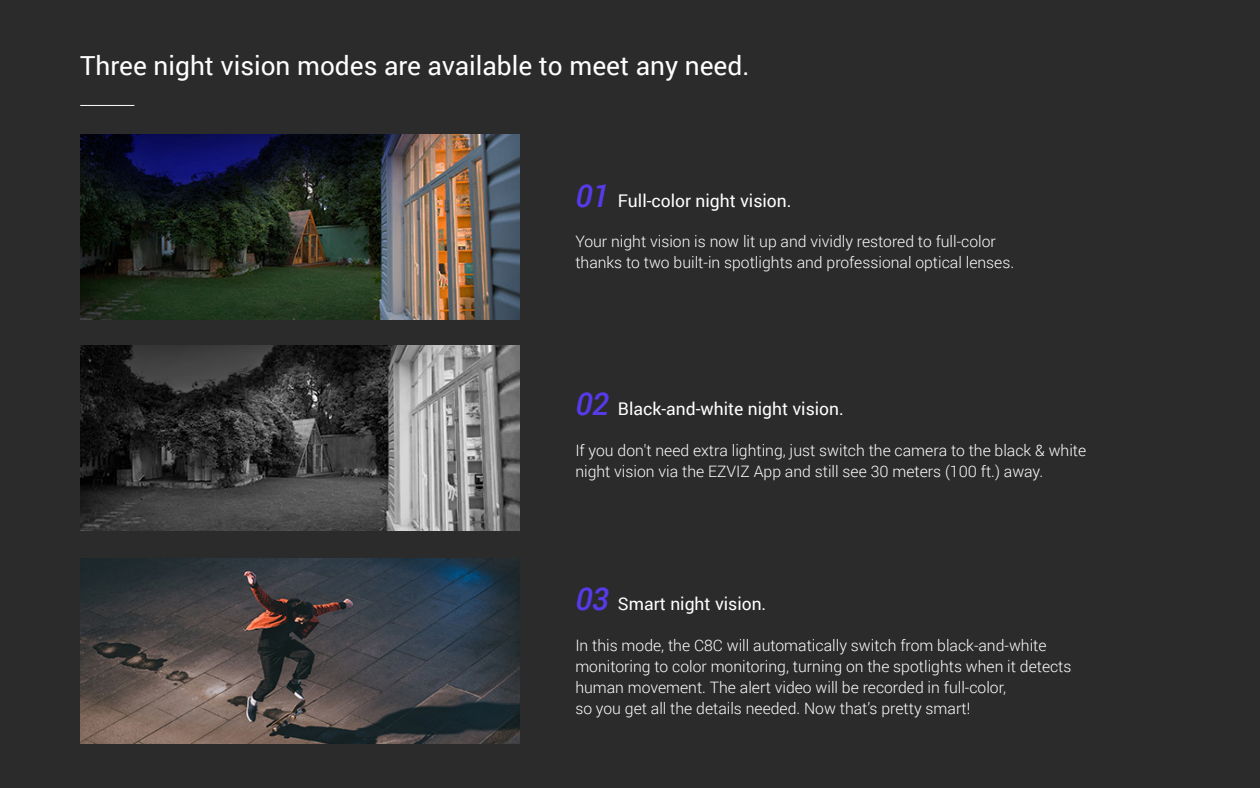
<style>
.page{position:relative;width:1260px;height:788px;background:#2b2b2b}
.page>*{position:absolute;margin:0;border:0;box-sizing:border-box;transform-origin:0 0}
.t1{font:italic 500 31.5px "Roboto";color:#573ae8}
.t2{font:26.25px "Roboto";color:#fff}
.t3{font:17.5px "Roboto";color:#fff}
.t4{font:300 15.75px/21px "Roboto";color:#fff}
</style>
<div class="page">
<hr style="left:80px;top:105px;width:54px;height:1px;background:#fff">
<img style="left:80px;top:135px;width:440px;height:184px">
<img style="left:80px;top:346px;width:440px;height:184px">
<img style="left:80px;top:558px;width:440px;height:185px">
<h2 class="t2" style="left:80px;top:47px;width:671px">Three night vision modes are available to meet any need.</h2>
<h1 class="t1" style="left:575px;top:174px;width:35px">01</h1>
<p class="t3" style="left:618px;top:189px;width:175px">Full-color night vision.</p>
<p class="t4" style="left:575px;top:230px;width:440px">Your night vision is now lit up and vividly restored to full-color thanks to two built-in spotlights and professional optical lenses.</p>
<h1 class="t1" style="left:575px;top:381px;width:35px">02</h1>
<p class="t3" style="left:618px;top:396px;width:227px">Black-and-white night vision.</p>
<p class="t4" style="left:575px;top:439px;width:512px">If you don't need extra lighting, just switch the camera to the black &amp; white night vision via the EZVIZ App and still see 30 meters (100 ft.) away.</p>
<h1 class="t1" style="left:575px;top:576px;width:35px">03</h1>
<p class="t3" style="left:618px;top:591px;width:150px">Smart night vision.</p>
<p class="t4" style="left:575px;top:634px;width:498px">In this mode, the C8C will automatically switch from black-and-white monitoring to color monitoring, turning on the spotlights when it detects human movement. The alert video will be recorded in full-color,<br>so you get all the details needed. Now that’s pretty smart!</p>
</div>
